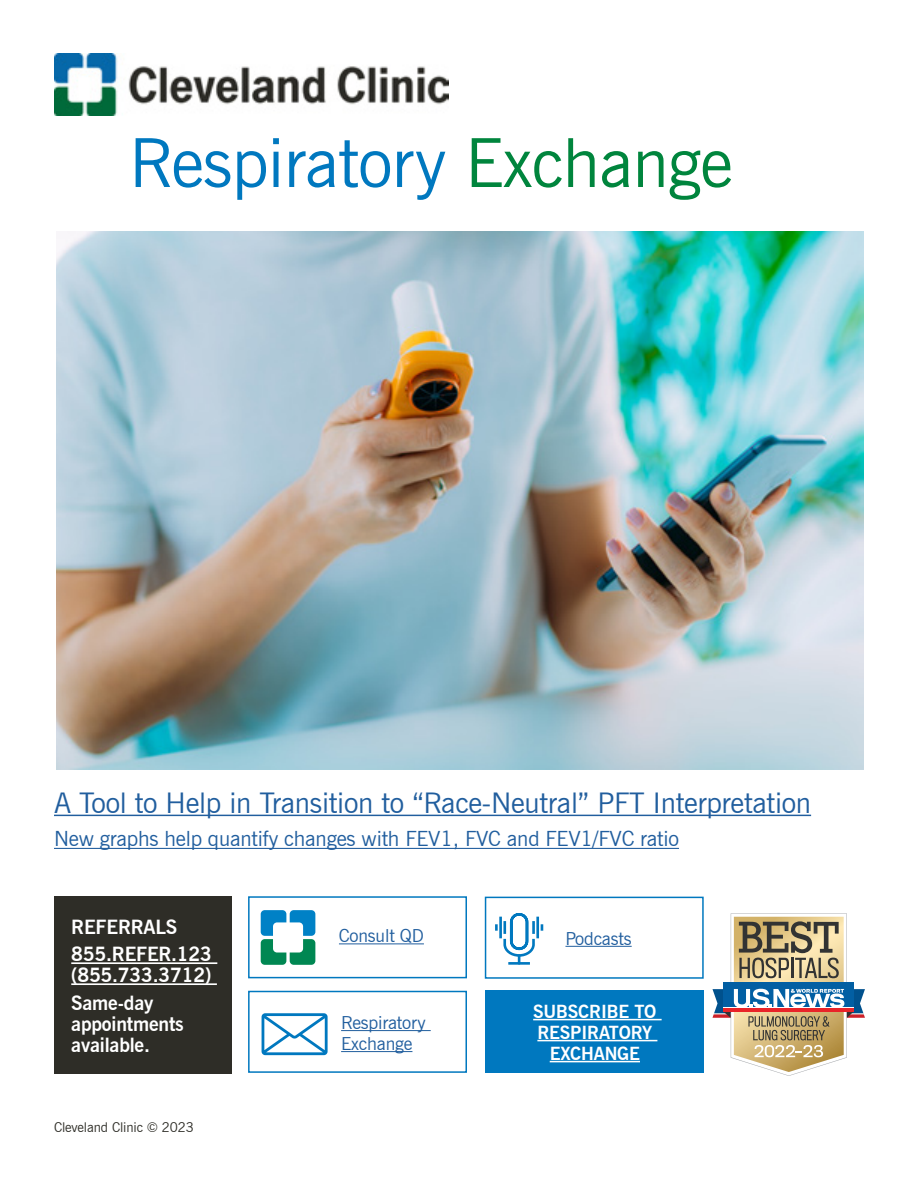
<style>
.page{position:relative;width:918px;height:1188px;background:#fff}
.page>*{position:absolute;margin:0;border:0;box-sizing:border-box;transform-origin:0 0}
.t1{font:67.5px "News Gothic BT";letter-spacing:-.01em;color:#0078bf}
.t2{font:28.5px "News Gothic BT";letter-spacing:-.01em;color:#215e9e}
.t3{font:21px "News Gothic BT";letter-spacing:-.01em;color:#215e9e}
.t4{font:700 19.5px/27.8px "News Gothic BT";letter-spacing:-.01em;color:#fff}
.t5{font:18px/21px "News Gothic BT";letter-spacing:-.01em;color:#215e9e}
.t6{font:700 18px/21px "News Gothic BT";letter-spacing:-.01em;color:#fff;text-align:center}
.t7{font:13.5px "News Gothic BT";letter-spacing:-.01em;color:#2e2d27}
.s1{color:#00853d}
</style>
<div class="page">
<div style="left:248px;top:896px;width:219px;height:82px;border:2px solid #0078bf"></div>
<div style="left:54px;top:897px;width:177px;height:177px;background:#2e2d27"></div>
<img style="left:54px;top:54px;width:394px;height:62px">
<div style="left:485px;top:991px;width:219px;height:82px;background:#0078bf"></div>
<hr style="left:533px;top:1019px;width:129px;height:1px;background:#fff">
<hr style="left:537px;top:1040px;width:120px;height:1px;background:#fff">
<hr style="left:550px;top:1061px;width:90px;height:1px;background:#fff">
<hr style="left:71px;top:962px;width:146px;height:2px;background:#fff">
<hr style="left:71px;top:983px;width:146px;height:2px;background:#fff">
<img style="left:56px;top:231px;width:808px;height:538px">
<hr style="left:54px;top:815px;width:757px;height:1px;background:#215e9e">
<hr style="left:54px;top:848px;width:625px;height:1px;background:#215e9e">
<hr style="left:339px;top:943px;width:85px;height:1px;background:#215e9e">
<hr style="left:565px;top:946px;width:67px;height:1px;background:#215e9e">
<hr style="left:341px;top:1030px;width:90px;height:1px;background:#215e9e">
<hr style="left:341px;top:1051px;width:71px;height:1px;background:#215e9e">
<svg style="left:261px;top:910px;width:54px;height:55px"></svg>
<div style="left:248px;top:991px;width:219px;height:82px;border:2px solid #0078bf"></div>
<hr style="left:510px;top:962px;width:19px;height:3px;background:#0078bf">
<svg style="left:495px;top:913px;width:48px;height:50px"></svg>
<hr style="left:536px;top:918px;width:3px;height:19px;background:#0078bf">
<div style="left:485px;top:897px;width:219px;height:82px;border:2px solid #0078bf"></div>
<svg style="left:262px;top:1013px;width:66px;height:42px"></svg>
<svg style="left:713px;top:913px;width:152px;height:163px"></svg>
<hr style="left:723px;top:1007px;width:131px;height:1px;background:#fff">
<hr style="left:723px;top:1008px;width:131px;height:4px;background:#e92429">
<h1 class="t1" style="left:129px;top:122px;width:605px">Respiratory <span class="s1">Exchange</span></h1>
<h2 class="t2" style="left:54px;top:785px;width:759px">A Tool to Help in Transition to “Race-Neutral” PFT Interpretation</h2>
<p class="t3" style="left:54px;top:826px;width:627px">New graphs help quantify changes with FEV1, FVC and FEV1/FVC ratio</p>
<p class="t4" style="left:71px;top:913px;width:142px">REFERRALS<br>855.REFER.123</p>
<p class="t4" style="left:71px;top:961px;width:142px">(855.733.3712)<br>Same-day</p>
<p class="t4" style="left:71px;top:1014px;width:114px;line-height:21px">appointments available.</p>
<p class="t7" style="left:54px;top:1119px;width:142px">Cleveland Clinic © 2023</p>
<p class="t5" style="left:339px;top:925px;width:86px">Consult QD</p>
<p class="t5" style="left:565px;top:928px;width:68px">Podcasts</p>
<p class="t5" style="left:341px;top:1012px;width:86px">Respiratory<br>Exchange</p>
<p class="t6" style="left:533px;top:1001px;width:125px">SUBSCRIBE TO<br>RESPIRATORY<br>EXCHANGE</p>
</div>
